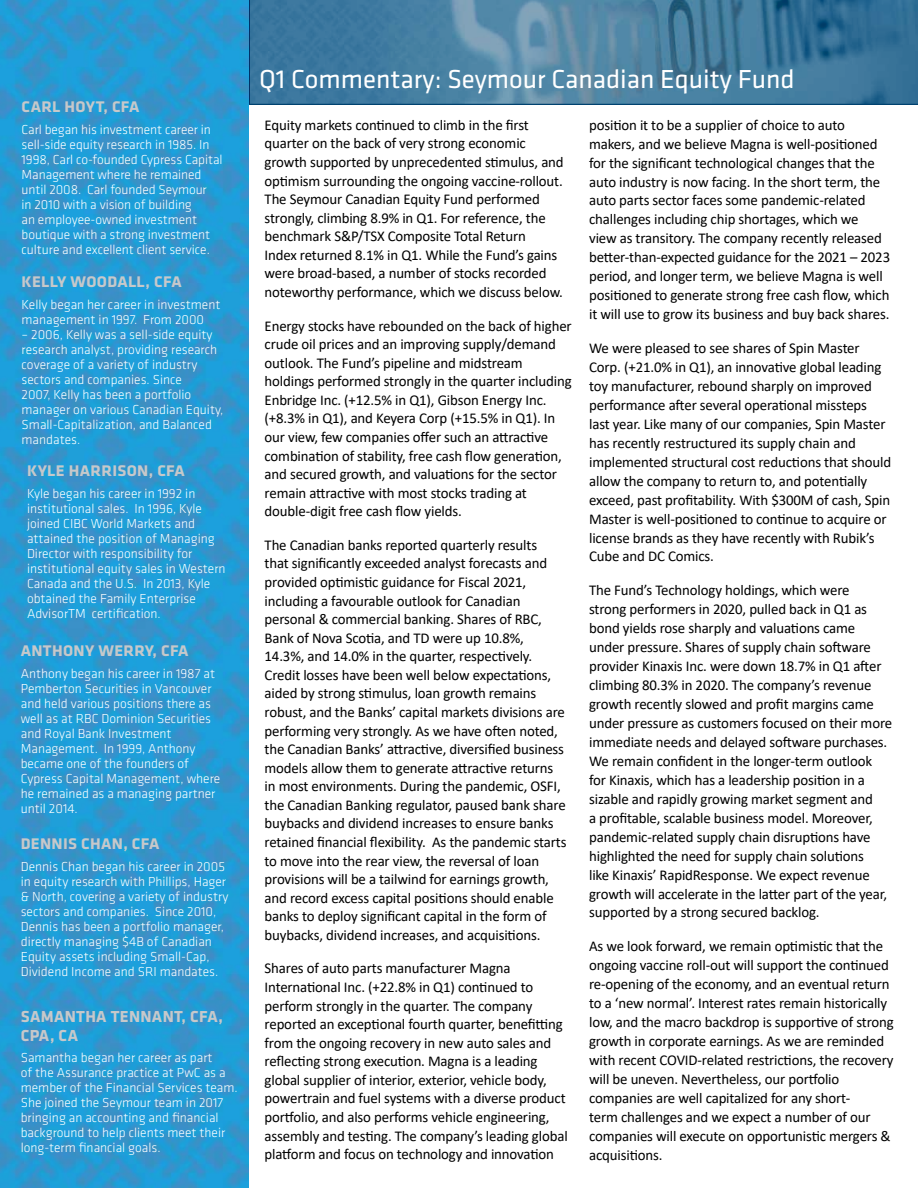
<style>
.page{position:relative;width:918px;height:1188px;background:#fff}
.page>*{position:absolute;margin:0;border:0;box-sizing:border-box;transform-origin:0 0}
.t1{font:27px "Klavika";color:#fff}
.t2{font:700 16.5px/18.1px "Klavika";letter-spacing:.02em;color:#c7c8ca}
.t3{font:700 15.9px "Klavika";letter-spacing:.02em;color:#c7c8ca}
.t4{font:15px/18.6px "Calibri";letter-spacing:-.01em;color:#000}
.t5{font:300 13.5px/15px "Klavika";color:#fff}
</style>
<div class="page">
<svg style="left:0;top:0;width:249px;height:1188px;background:#2898d2"></svg>
<img style="left:251px;top:0;width:667px;height:104px">
<p class="t3" style="left:22px;top:98px;width:119px">CARL HOYT, CFA</p>
<p class="t5" style="left:22px;top:122px;width:202px">Carl began his investment career in sell-side equity research in 1985. In 1998, Carl co-founded Cypress Capital Management where he remained until 2008. Carl founded Seymour<br>in 2010 with a vision of building<br>an employee-owned investment boutique with a strong investment culture and excellent client service.</p>
<p class="t3" style="left:22px;top:273px;width:162px">KELLY WOODALL, CFA</p>
<p class="t5" style="left:22px;top:297px;width:200px">Kelly began her career in investment management in 1997. From 2000</p>
<p class="t5" style="left:22px;top:327px;width:203px">– 2006, Kelly was a sell-side equity research analyst, providing research coverage of a variety of industry sectors and companies. Since<br>2007, Kelly has been a portfolio manager on various Canadian Equity,<br>Small-Capitalization, and Balanced mandates.</p>
<p class="t3" style="left:27px;top:462px;width:159px">KYLE HARRISON, CFA</p>
<p class="t5" style="left:27px;top:486px;width:200px">Kyle began his career in 1992 in institutional sales. In 1996, Kyle joined CIBC World Markets and attained the position of Managing<br>Director with responsibility for institutional equity sales in Western<br>Canada and the U.S. In 2013, Kyle obtained the Family Enterprise<br>AdvisorTM certification.</p>
<p class="t3" style="left:21px;top:643px;width:169px">ANTHONY WERRY, CFA</p>
<p class="t5" style="left:21px;top:666px;width:201px">Anthony began his career in 1987 at<br>Pemberton Securities in Vancouver and held various positions there as well as at RBC Dominion Securities and Royal Bank Investment<br>Management. In 1999, Anthony became one of the founders of<br>Cypress Capital Management, where he remained as a managing partner until 2014.</p>
<p class="t3" style="left:21px;top:835px;width:140px">DENNIS CHAN, CFA</p>
<p class="t5" style="left:21px;top:859px;width:209px">Dennis Chan began his career in 2005 in equity research with Phillips, Hager &amp; North, covering a variety of industry sectors and companies. Since 2010, Dennis has been a portfolio manager, directly managing $4B of Canadian Equity assets including Small-Cap, Dividend Income and SRI mandates.</p>
<p class="t2" style="left:21px;top:1008px;width:204px">SAMANTHA TENNANT, CFA,<br>CPA, CA</p>
<p class="t5" style="left:21px;top:1050px;width:219px">Samantha began her career as part<br>of the Assurance practice at PwC as a member of the Financial Services team.<br>She joined the Seymour team in 2017 bringing an accounting and financial background to help clients meet their long-term financial goals.</p>
<h1 class="t1" style="left:259px;top:64px;width:537px">Q1 Commentary: Seymour Canadian Equity Fund</h1>
<p class="t4" style="left:265px;top:115px;width:301px">Equity markets continued to climb in the first quarter on the back of very strong economic growth supported by unprecedented stimulus, and optimism surrounding the ongoing vaccine-rollout.<br>The Seymour Canadian Equity Fund performed strongly, climbing 8.9% in Q1. For reference, the benchmark S&amp;P/TSX Composite Total Return<br>Index returned 8.1% in Q1. While the Fund’s gains were broad-based, a number of stocks recorded noteworthy performance, which we discuss below.</p>
<p class="t4" style="left:265px;top:316px;width:309px">Energy stocks have rebounded on the back of higher crude oil prices and an improving supply/demand outlook. The Fund’s pipeline and midstream holdings performed strongly in the quarter including Enbridge Inc. (+12.5% in Q1), Gibson Energy Inc. (+8.3% in Q1), and Keyera Corp (+15.5% in Q1). In our view, few companies offer such an attractive combination of stability, free cash flow generation, and secured growth, and valuations for the sector remain attractive with most stocks trading at double-digit free cash flow yields.</p>
<p class="t4" style="left:265px;top:535px;width:303px">The Canadian banks reported quarterly results<br>that significantly exceeded analyst forecasts and provided optimistic guidance for Fiscal 2021, including a favourable outlook for Canadian personal &amp; commercial banking. Shares of RBC, Bank of Nova Scotia, and TD were up 10.8%, 14.3%, and 14.0% in the quarter, respectively.<br>Credit losses have been well below expectations, aided by strong stimulus, loan growth remains robust, and the Banks’ capital markets divisions are performing very strongly. As we have often noted, the Canadian Banks’ attractive, diversified business models allow them to generate attractive returns in most environments. During the pandemic, OSFI, the Canadian Banking regulator, paused bank share buybacks and dividend increases to ensure banks retained financial flexibility. As the pandemic starts to move into the rear view, the reversal of loan provisions will be a tailwind for earnings growth, and record excess capital positions should enable banks to deploy significant capital in the form of buybacks, dividend increases, and acquisitions.</p>
<p class="t4" style="left:265px;top:959px;width:305px">Shares of auto parts manufacturer Magna International Inc. (+22.8% in Q1) continued to perform strongly in the quarter. The company reported an exceptional fourth quarter, benefitting from the ongoing recovery in new auto sales and reflecting strong execution. Magna is a leading global supplier of interior, exterior, vehicle body, powertrain and fuel systems with a diverse product portfolio, and also performs vehicle engineering, assembly and testing. The company’s leading global platform and focus on technology and innovation</p>
<p class="t4" style="left:589px;top:115px;width:303px">position it to be a supplier of choice to auto makers, and we believe Magna is well-positioned for the significant technological changes that the auto industry is now facing. In the short term, the auto parts sector faces some pandemic-related challenges including chip shortages, which we<br>view as transitory. The company recently released better-than-expected guidance for the 2021 – 2023 period, and longer term, we believe Magna is well positioned to generate strong free cash flow, which it will use to grow its business and buy back shares.</p>
<p class="t4" style="left:589px;top:338px;width:304px">We were pleased to see shares of Spin Master Corp. (+21.0% in Q1), an innovative global leading toy manufacturer, rebound sharply on improved performance after several operational missteps last year. Like many of our companies, Spin Master has recently restructured its supply chain and implemented structural cost reductions that should allow the company to return to, and potentially exceed, past profitability. With $300M of cash, Spin Master is well-positioned to continue to acquire or license brands as they have recently with Rubik’s Cube and DC Comics.</p>
<p class="t4" style="left:589px;top:581px;width:305px">The Fund’s Technology holdings, which were<br>strong performers in 2020, pulled back in Q1 as bond yields rose sharply and valuations came under pressure. Shares of supply chain software provider Kinaxis Inc. were down 18.7% in Q1 after climbing 80.3% in 2020. The company’s revenue growth recently slowed and profit margins came under pressure as customers focused on their more immediate needs and delayed software purchases.<br>We remain confident in the longer-term outlook for Kinaxis, which has a leadership position in a sizable and rapidly growing market segment and<br>a profitable, scalable business model. Moreover, pandemic-related supply chain disruptions have highlighted the need for supply chain solutions<br>like Kinaxis’ RapidResponse. We expect revenue growth will accelerate in the latter part of the year, supported by a strong secured backlog.</p>
<p class="t4" style="left:589px;top:937px;width:306px">As we look forward, we remain optimistic that the ongoing vaccine roll-out will support the continued re-opening of the economy, and an eventual return to a ‘new normal’. Interest rates remain historically low, and the macro backdrop is supportive of strong growth in corporate earnings. As we are reminded with recent COVID-related restrictions, the recovery will be uneven. Nevertheless, our portfolio companies are well capitalized for any short-<br>term challenges and we expect a number of our companies will execute on opportunistic mergers &amp; acquisitions.</p>
</div>
